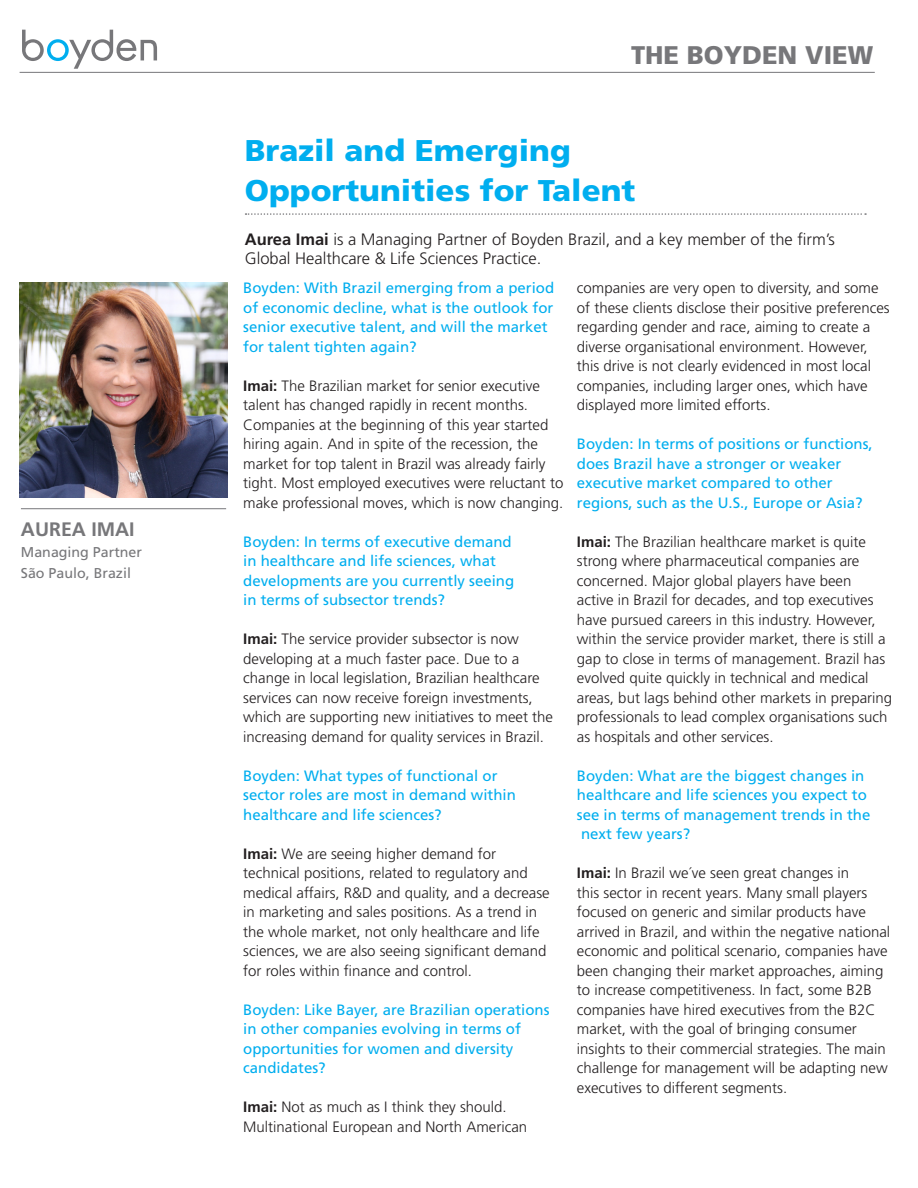
<style>
.page{position:relative;width:918px;height:1188px;background:#fff}
.page>*{position:absolute;margin:0;border:0;box-sizing:border-box;transform-origin:0 0}
.t1{font:900 30px "Frutiger";color:#00aeef;scale:1.04 1}
.t2{font:900 25.5px "Frutiger";color:#77777a}
.t3{font:700 19.5px "Frutiger";color:#77777a}
.t4{font:300 16.5px/19.5px "Frutiger";color:#231f20}
.t5{font:300 15px/19.5px "Frutiger";color:#231f20}
.t6{font:15px/19.5px "Frutiger";color:#00aeef}
.t7{font:14.25px/21px "Frutiger";color:#77777a}
.s1{font-weight:700}
</style>
<div class="page">
<hr style="left:21px;top:508px;width:205px;height:1px;background:#77777a">
<img style="left:20px;top:283px;width:208px;height:214px">
<hr style="left:20px;top:72px;width:855px;height:1px;background:#77777a">
<svg style="left:22px;top:30px;width:135px;height:39px"></svg>
<svg style="left:246px;top:213px;width:620px;height:2px"></svg>
<p class="t3" style="left:21px;top:518px;width:115px">AUREA IMAI</p>
<p class="t7" style="left:21px;top:541px;width:123px">Managing Partner<br>São Paulo, Brazil</p>
<p class="t2" style="left:631px;top:40px;width:244px">THE BOYDEN VIEW</p>
<p class="t1" style="left:245px;top:132px;width:315px">Brazil and Emerging</p>
<p class="t1" style="left:245px;top:173px;width:377px">Opportunities for Talent</p>
<p class="t4" style="left:245px;top:229px;width:592px"><span class="s1">Aurea Imai</span> is a Managing Partner of Boyden Brazil, and a key member of the firm’s<br>Global Healthcare &amp; Life Sciences Practice.</p>
<p class="t6" style="left:243px;top:278px;width:312px">Boyden: With Brazil emerging from a period of economic decline, what is the outlook for senior executive talent, and will the market for talent tighten again?</p>
<p class="t5" style="left:243px;top:376px;width:322px"><span class="s1">Imai:</span> The Brazilian market for senior executive talent has changed rapidly in recent months.<br>Companies at the beginning of this year started hiring again. And in spite of the recession, the market for top talent in Brazil was already fairly tight. Most employed executives were reluctant to make professional moves, which is now changing.</p>
<p class="t6" style="left:243px;top:532px;width:272px">Boyden: In terms of executive demand in healthcare and life sciences, what developments are you currently seeing in terms of subsector trends?</p>
<p class="t5" style="left:243px;top:629px;width:311px"><span class="s1">Imai:</span> The service provider subsector is now developing at a much faster pace. Due to a change in local legislation, Brazilian healthcare services can now receive foreign investments, which are supporting new initiatives to meet the increasing demand for quality services in Brazil.</p>
<p class="t6" style="left:243px;top:766px;width:274px">Boyden: What types of functional or sector roles are most in demand within healthcare and life sciences?</p>
<p class="t5" style="left:243px;top:844px;width:308px"><span class="s1">Imai:</span> We are seeing higher demand for technical positions, related to regulatory and medical affairs, R&amp;D and quality, and a decrease in marketing and sales positions. As a trend in the whole market, not only healthcare and life sciences, we are also seeing significant demand for roles within finance and control.</p>
<p class="t6" style="left:243px;top:1000px;width:308px">Boyden: Like Bayer, are Brazilian operations in other companies evolving in terms of opportunities for women and diversity candidates?</p>
<p class="t5" style="left:243px;top:1097px;width:285px"><span class="s1">Imai:</span> Not as much as I think they should.<br>Multinational European and North American</p>
<p class="t5" style="left:577px;top:278px;width:314px">companies are very open to diversity, and some of these clients disclose their positive preferences regarding gender and race, aiming to create a diverse organisational environment. However, this drive is not clearly evidenced in most local companies, including larger ones, which have displayed more limited efforts.</p>
<p class="t6" style="left:577px;top:434px;width:297px">Boyden: In terms of positions or functions,</p>
<p class="t6" style="left:577px;top:454px;width:266px">does Brazil have a stronger or weaker executive market compared to other</p>
<p class="t6" style="left:577px;top:493px;width:287px">regions, such as the U.S., Europe or Asia?</p>
<p class="t5" style="left:577px;top:532px;width:317px"><span class="s1">Imai:</span> The Brazilian healthcare market is quite strong where pharmaceutical companies are concerned. Major global players have been<br>active in Brazil for decades, and top executives have pursued careers in this industry. However, within the service provider market, there is still a gap to close in terms of management. Brazil has evolved quite quickly in technical and medical areas, but lags behind other markets in preparing professionals to lead complex organisations such as hospitals and other services.</p>
<p class="t6" style="left:577px;top:766px;width:292px">Boyden: What are the biggest changes in healthcare and life sciences you expect to</p>
<p class="t6" style="left:577px;top:805px;width:295px">see in terms of management trends in the next few years?</p>
<p class="t5" style="left:577px;top:863px;width:315px"><span class="s1">Imai:</span> In Brazil we´ve seen great changes in<br>this sector in recent years. Many small players focused on generic and similar products have arrived in Brazil, and within the negative national economic and political scenario, companies have been changing their market approaches, aiming to increase competitiveness. In fact, some B2B companies have hired executives from the B2C market, with the goal of bringing consumer insights to their commercial strategies. The main challenge for management will be adapting new executives to different segments.</p>
</div>
